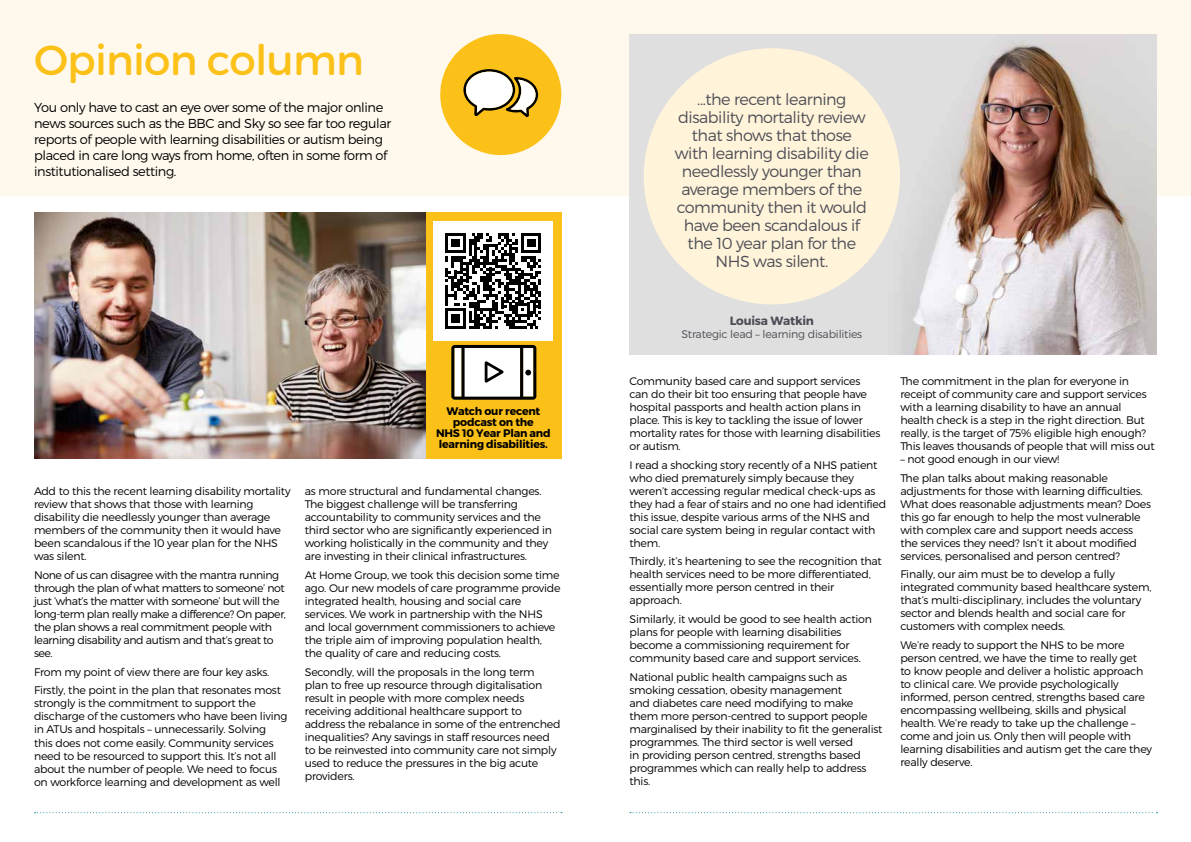
<style>
.page{position:relative;width:1191px;height:842px;background:#fff}
.page>*{position:absolute;margin:0;border:0;box-sizing:border-box;transform-origin:0 0}
.t1{font:42px "Trueno Round";letter-spacing:-.02em;color:#fcc118}
.t2{font:16px/18px "Trueno Lt";letter-spacing:-.03em;color:#4d4e56;text-align:center}
.t3{font:13px/16px "Trueno Lt";letter-spacing:-.03em;color:#000}
.t4{font:12px "Trueno Round Bd";letter-spacing:-.02em;color:#4d4e56}
.t5{font:11px/13px "Trueno Lt";letter-spacing:-.02em;color:#000}
.t6{font:11px/13px "Trueno Lt";letter-spacing:-.04em;color:#000}
.t7{font:11px/11px "Trueno Round Bd";letter-spacing:-.02em;color:#000;text-align:center}
.t8{font:11px "Trueno Lt";letter-spacing:-.02em;color:#4d4e56}
</style>
<div class="page">
<svg style="left:630px;top:812px;width:527px;height:1px"></svg>
<svg style="left:35px;top:812px;width:527px;height:1px"></svg>
<div style="left:0;top:0;width:1191px;height:196px;background:#fff9ed"></div>
<div style="left:426px;top:213px;width:135px;height:246px;background:#fcc118"></div>
<img style="left:34px;top:213px;width:392px;height:246px">
<svg style="left:451px;top:345px;width:85px;height:55px;background:#bab8b5"></svg>
<svg style="left:440px;top:34px;width:122px;height:122px"></svg>
<img style="left:629px;top:34px;width:528px;height:320px">
<div style="left:643px;top:48px;width:257px;height:256px;background:#fff3da;border-radius:50%"></div>
<div style="left:434px;top:221px;width:119px;height:119px;background:#fff"></div>
<svg style="left:445px;top:233px;width:96px;height:96px"></svg>
<h1 class="t1" style="left:34px;top:34px;width:332px">Opinion column</h1>
<p class="t3" style="left:34px;top:99px;width:358px">You only have to cast an eye over some of the major online news sources such as the BBC and Sky so see far too regular reports of people with learning disabilities or autism being placed in care long ways from home, often in some form of institutionalised setting.</p>
<p class="t2" style="left:675px;top:90px;width:195px">...the recent learning disability mortality review that shows that those with learning disability die needlessly younger than average members of the community then it would have been scandalous if the 10 year plan for the<br>NHS was silent.</p>
<p class="t7" style="left:436px;top:406px;width:116px">Watch our recent podcast on the<br>NHS 10 Year Plan and learning disabilities.</p>
<p class="t5" style="left:34px;top:485px;width:258px">Add to this the recent learning disability mortality review that shows that those with learning disability die needlessly younger than average members of the community then it would have been scandalous if the 10 year plan for the NHS was silent.</p>
<p class="t6" style="left:34px;top:568px;width:254px">None of us can disagree with the mantra running through the plan of what matters to someone’ not just ‘what’s the matter with someone’ but will the long-term plan really make a difference? On paper, the plan shows a real commitment people with learning disability and autism and that’s great to see.</p>
<p class="t5" style="left:34px;top:662px;width:248px;line-height:18.7px">From my point of view there are four key asks.<br>Firstly, the point in the plan that resonates most</p>
<p class="t5" style="left:34px;top:697px;width:255px">strongly is the commitment to support the discharge of the customers who have been living in ATUs and hospitals – unnecessarily. Solving this does not come easily. Community services need to be resourced to support this. It’s not all about the number of people. We need to focus on workforce learning and development as well</p>
<p class="t5" style="left:305px;top:485px;width:249px">as more structural and fundamental changes.<br>The biggest challenge will be transferring accountability to community services and the third sector who are significantly experienced in working holistically in the community and they are investing in their clinical infrastructures.</p>
<p class="t5" style="left:305px;top:568px;width:257px">At Home Group, we took this decision some time ago. Our new models of care programme provide integrated health, housing and social care services. We work in partnership with the NHS and local government commissioners to achieve the triple aim of improving population health, the quality of care and reducing costs.</p>
<p class="t5" style="left:305px;top:665px;width:257px">Secondly, will the proposals in the long term plan to free up resource through digitalisation result in people with more complex needs receiving additional healthcare support to address the rebalance in some of the entrenched inequalities? Any savings in staff resources need to be reinvested into community care not simply used to reduce the pressures in the big acute providers.</p>
<p class="t4" style="left:730px;top:313px;width:86px">Louisa Watkin</p>
<p class="t8" style="left:681px;top:327px;width:182px">Strategic lead – learning disabilities</p>
<p class="t5" style="left:629px;top:374px;width:252px">Community based care and support services can do their bit too ensuring that people have hospital passports and health action plans in place. This is key to tackling the issue of lower mortality rates for those with learning disabilities or autism.</p>
<p class="t5" style="left:629px;top:458px;width:258px">I read a shocking story recently of a NHS patient who died prematurely simply because they weren’t accessing regular medical check-ups as they had a fear of stairs and no one had identified this issue, despite various arms of the NHS and social care system being in regular contact with them.</p>
<p class="t5" style="left:629px;top:555px;width:254px">Thirdly, it’s heartening to see the recognition that health services need to be more differentiated, essentially more person centred in their approach.</p>
<p class="t5" style="left:629px;top:612px;width:244px">Similarly, it would be good to see health action plans for people with learning disabilities become a commissioning requirement for community based care and support services.</p>
<p class="t5" style="left:629px;top:670px;width:254px">National public health campaigns such as smoking cessation, obesity management<br>and diabetes care need modifying to make them more person-centred to support people marginalised by their inability to fit the generalist programmes. The third sector is well versed<br>in providing person centred, strengths based programmes which can really help to address this.</p>
<p class="t5" style="left:900px;top:374px;width:256px">The commitment in the plan for everyone in receipt of community care and support services with a learning disability to have an annual health check is a step in the right direction. But really, is the target of 75% eligible high enough?<br>This leaves thousands of people that will miss out</p>
<p class="t5" style="left:900px;top:450px;width:209px;line-height:18.7px">– not good enough in our view!<br>The plan talks about making reasonable</p>
<p class="t5" style="left:900px;top:484px;width:252px">adjustments for those with learning difficulties.<br>What does reasonable adjustments mean? Does this go far enough to help the most vulnerable with complex care and support needs access the services they need? Isn’t it about modified services, personalised and person centred?</p>
<p class="t5" style="left:900px;top:568px;width:253px">Finally, our aim must be to develop a fully integrated community based healthcare system, that’s multi-disciplinary, includes the voluntary sector and blends health and social care for customers with complex needs.</p>
<p class="t5" style="left:900px;top:638px;width:253px">We’re ready to support the NHS to be more person centred, we have the time to really get<br>to know people and deliver a holistic approach to clinical care. We provide psychologically informed, person centred, strengths based care encompassing wellbeing, skills and physical health. We’re ready to take up the challenge – come and join us. Only then will people with learning disabilities and autism get the care they really deserve.</p>
</div>
